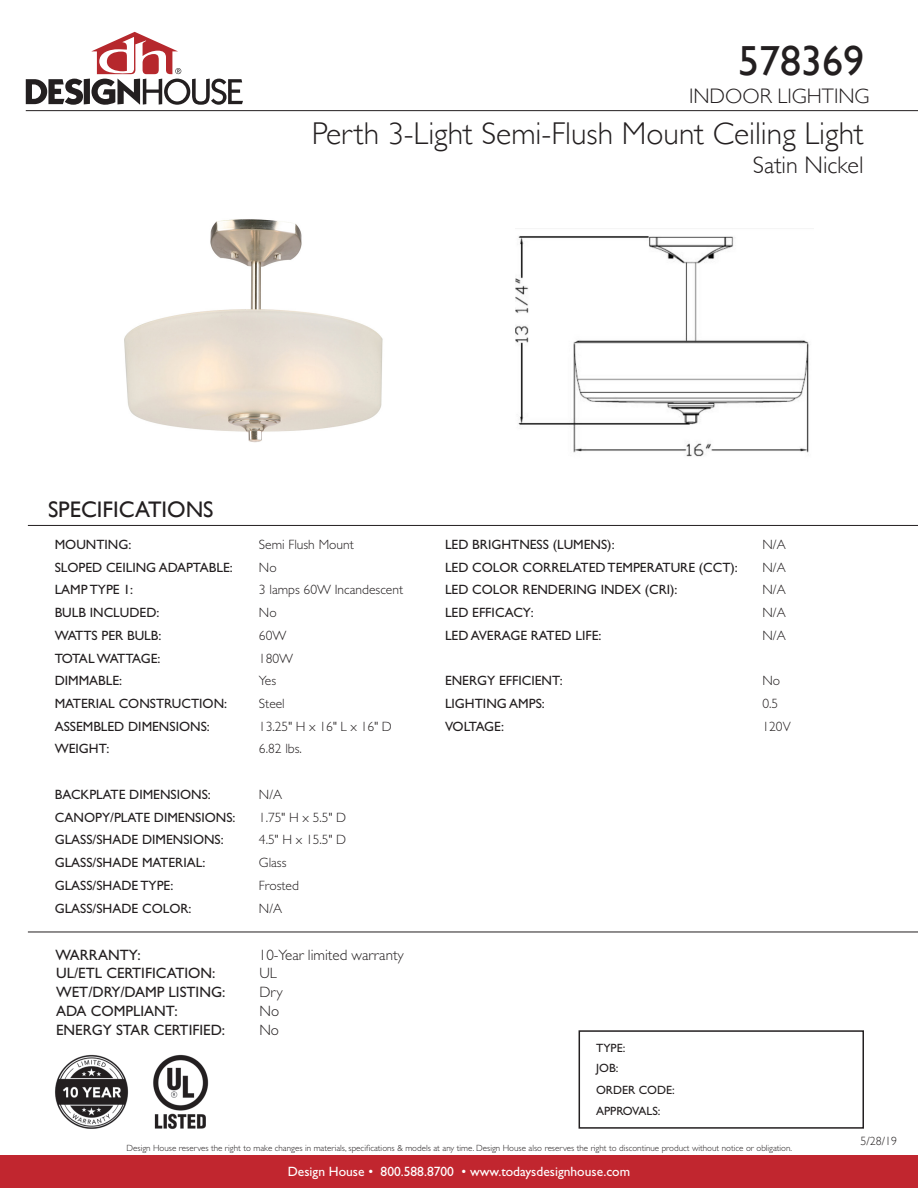
<style>
.page{position:relative;width:918px;height:1188px;background:#fff}
.page>*{position:absolute;margin:0;border:0;box-sizing:border-box;transform-origin:0 0}
.t1{font:42px "Gill Sans";color:#231f20}
.t2{font:300 31.5px "Gill Sans";color:#231f20}
.t3{font:300 24px "Gill Sans";color:#231f20}
.t4{font:22.5px "Gill Sans";color:#231f20}
.t5{font:300 21px "Gill Sans";color:#231f20}
.t6{font:15px "Gill Sans Std";color:#231f20}
.t7{font:300 15px "Gill Sans Std";color:#231f20}
.t8{font:13.5px "Gill Sans Std";color:#231f20}
.t9{font:300 13.5px "Gill Sans Std";color:#231f20}
.t10{font:13.5px "Gill Sans Std";color:#fff}
.t11{font:13.5px "Gill Sans Std";letter-spacing:-.065em;color:#231f20}
.t12{font:13.5px "Gill Sans Std";letter-spacing:-.04em;color:#231f20}
.t13{font:12px "Gill Sans Std";color:#231f20}
.t14{font:300 12px "Gill Sans";color:#231f20}
.t15{font:300 9px "Gill Sans Std";color:#231f20}
</style>
<div class="page">
<div style="left:0;top:1156px;width:918px;height:32px;background:#c1262f"></div>
<svg style="left:26px;top:32px;width:217px;height:73px"></svg>
<div style="left:579px;top:1030px;width:285px;height:99px;border:2px solid #231f20"></div>
<hr style="left:26px;top:110px;width:892px;height:1px;background:#231f20">
<hr style="left:28px;top:525px;width:890px;height:1px;background:#231f20">
<img style="left:55px;top:1055px;width:74px;height:74px">
<img style="left:153px;top:1055px;width:56px;height:74px">
<img style="left:124px;top:219px;width:259px;height:224px">
<img style="left:515px;top:236px;width:294px;height:221px">
<hr style="left:28px;top:932px;width:890px;height:1px;background:#231f20">
<p class="t1" style="left:738px;top:36px;width:127px">578369</p>
<p class="t5" style="left:689px;top:79px;width:182px">INDOOR LIGHTING</p>
<p class="t2" style="left:312px;top:108px;width:553px">Perth 3-Light Semi-Flush Mount Ceiling Light</p>
<p class="t3" style="left:753px;top:147px;width:112px">Satin Nickel</p>
<p class="t4" style="left:48px;top:496px;width:167px">SPECIFICATIONS</p>
<p class="t8" style="left:55px;top:537px;width:78px">MOUNTING:</p>
<p class="t9" style="left:259px;top:537px;width:96px">Semi Flush Mount</p>
<p class="t8" style="left:55px;top:559px;width:180px">SLOPED CEILING ADAPTABLE:</p>
<p class="t9" style="left:259px;top:560px;width:19px">No</p>
<p class="t8" style="left:55px;top:582px;width:80px">LAMP TYPE 1:</p>
<p class="t9" style="left:259px;top:582px;width:146px">3 lamps 60W Incandescent</p>
<p class="t8" style="left:55px;top:605px;width:106px">BULB INCLUDED:</p>
<p class="t9" style="left:259px;top:605px;width:19px">No</p>
<p class="t8" style="left:55px;top:628px;width:108px">WATTS PER BULB:</p>
<p class="t9" style="left:259px;top:628px;width:29px">60W</p>
<p class="t11" style="left:55px;top:650px;width:107px">TOTAL WATTAGE:</p>
<p class="t9" style="left:259px;top:650px;width:36px">180W</p>
<p class="t8" style="left:55px;top:673px;width:69px">DIMMABLE:</p>
<p class="t9" style="left:259px;top:673px;width:19px">Yes</p>
<p class="t8" style="left:55px;top:696px;width:174px">MATERIAL CONSTRUCTION:</p>
<p class="t9" style="left:259px;top:696px;width:27px">Steel</p>
<p class="t8" style="left:55px;top:718px;width:157px">ASSEMBLED DIMENSIONS:</p>
<p class="t9" style="left:259px;top:719px;width:134px">13.25" H x 16" L x 16" D</p>
<p class="t8" style="left:55px;top:741px;width:56px">WEIGHT:</p>
<p class="t9" style="left:259px;top:741px;width:44px">6.82 lbs.</p>
<p class="t8" style="left:55px;top:787px;width:158px">BACKPLATE DIMENSIONS:</p>
<p class="t9" style="left:259px;top:787px;width:25px">N/A</p>
<p class="t8" style="left:55px;top:809px;width:182px">CANOPY/PLATE DIMENSIONS:</p>
<p class="t9" style="left:259px;top:810px;width:89px">1.75" H x 5.5" D</p>
<p class="t8" style="left:55px;top:832px;width:171px">GLASS/SHADE DIMENSIONS:</p>
<p class="t9" style="left:259px;top:832px;width:89px">4.5" H x 15.5" D</p>
<p class="t8" style="left:55px;top:855px;width:152px">GLASS/SHADE MATERIAL:</p>
<p class="t9" style="left:259px;top:855px;width:29px">Glass</p>
<p class="t8" style="left:55px;top:877px;width:120px">GLASS/SHADE TYPE:</p>
<p class="t9" style="left:259px;top:878px;width:41px">Frosted</p>
<p class="t8" style="left:55px;top:900px;width:138px">GLASS/SHADE COLOR:</p>
<p class="t9" style="left:259px;top:900px;width:25px">N/A</p>
<p class="t6" style="left:56px;top:946px;width:87px">WARRANTY:</p>
<p class="t6" style="left:56px;top:965px;width:161px">UL/ETL CERTIFICATION:</p>
<p class="t6" style="left:56px;top:984px;width:171px">WET/DRY/DAMP LISTING:</p>
<p class="t6" style="left:56px;top:1003px;width:123px">ADA COMPLIANT:</p>
<p class="t7" style="left:259px;top:946px;width:146px">10-Year limited warranty</p>
<p class="t7" style="left:260px;top:965px;width:19px">UL</p>
<p class="t7" style="left:260px;top:984px;width:25px">Dry</p>
<p class="t7" style="left:260px;top:1003px;width:21px">No</p>
<p class="t6" style="left:56px;top:1022px;width:171px">ENERGY STAR CERTIFIED:</p>
<p class="t7" style="left:259px;top:1022px;width:21px">No</p>
<p class="t8" style="left:445px;top:537px;width:171px">LED BRIGHTNESS (LUMENS):</p>
<p class="t9" style="left:762px;top:537px;width:25px">N/A</p>
<p class="t8" style="left:445px;top:559px;width:294px">LED COLOR CORRELATED TEMPERATURE (CCT):</p>
<p class="t9" style="left:762px;top:560px;width:25px">N/A</p>
<p class="t8" style="left:445px;top:582px;width:234px">LED COLOR RENDERING INDEX (CRI):</p>
<p class="t9" style="left:762px;top:582px;width:25px">N/A</p>
<p class="t8" style="left:445px;top:605px;width:90px">LED EFFICACY:</p>
<p class="t9" style="left:762px;top:605px;width:25px">N/A</p>
<p class="t8" style="left:445px;top:628px;width:158px">LED AVERAGE RATED LIFE:</p>
<p class="t9" style="left:762px;top:628px;width:25px">N/A</p>
<p class="t8" style="left:445px;top:673px;width:119px">ENERGY EFFICIENT:</p>
<p class="t9" style="left:762px;top:673px;width:19px">No</p>
<p class="t8" style="left:445px;top:696px;width:101px">LIGHTING AMPS:</p>
<p class="t9" style="left:762px;top:696px;width:17px">0.5</p>
<p class="t12" style="left:445px;top:718px;width:60px">VOLTAGE:</p>
<p class="t9" style="left:762px;top:719px;width:30px">120V</p>
<p class="t13" style="left:596px;top:1041px;width:31px">TYPE:</p>
<p class="t13" style="left:596px;top:1061px;width:24px">JOB:</p>
<p class="t13" style="left:596px;top:1083px;width:80px">ORDER CODE:</p>
<p class="t13" style="left:596px;top:1104px;width:66px">APPROVALS:</p>
<p class="t15" style="left:127px;top:1143px;width:667px">Design House reserves the right to make changes in materials, specifications &amp; models at any time. Design House also reserves the right to discontinue product without notice or obligation.</p>
<p class="t10" style="left:288px;top:1164px;width:344px">Design House • 800.588.8700 • www.todaysdesignhouse.com</p>
<p class="t14" style="left:861px;top:1132px;width:38px">5/28/19</p>
</div>
